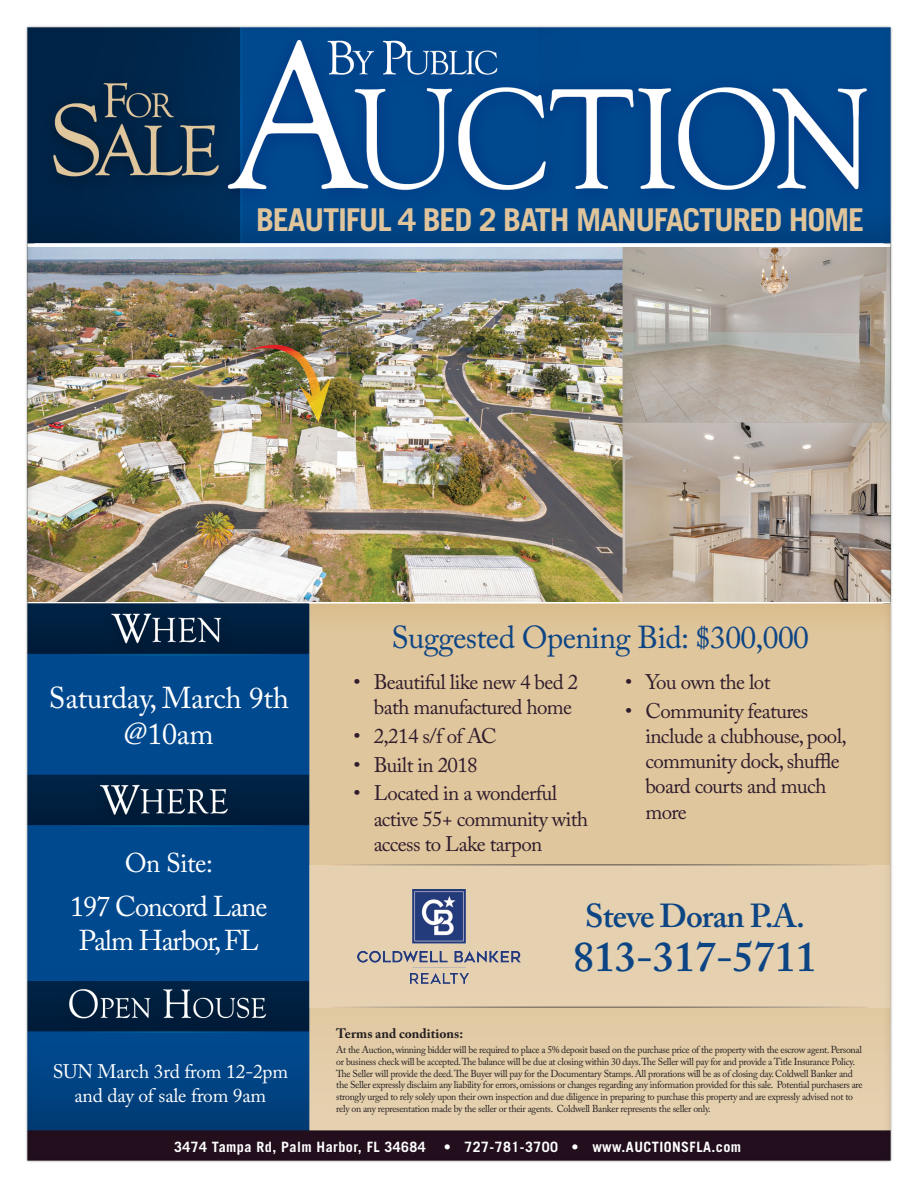
<style>
.page{position:relative;width:918px;height:1188px;background:#fff}
.page>*{position:absolute;margin:0;border:0;box-sizing:border-box;transform-origin:0 0}
.t1{font:600 42px "Adobe Caslon Pro";color:#0d4584}
.t2{font:600 33px "Adobe Caslon Pro";letter-spacing:-.03em;color:#0d4584}
.t3{font:700 31.5px "Trade Gothic LT Std";letter-spacing:-.04em;color:#dfc49c}
.t4{font:31.5px "Adobe Caslon Pro";letter-spacing:-.02em;color:#0d4584}
.t5{font:30px/36px "Adobe Caslon Pro";letter-spacing:-.01em;color:#fff;text-align:center}
.t6{font:28.5px/34.2px "Adobe Caslon Pro";letter-spacing:-.04em;color:#fff;text-align:center}
.t7{font:27px "Adobe Caslon Pro";letter-spacing:-.02em;color:#fff}
.t8{font:21px/25.2px "Adobe Caslon Pro";letter-spacing:-.03em;color:#301c2c}
.t9{font:19.5px/23.4px "Adobe Caslon Pro";letter-spacing:-.01em;color:#fff;text-align:center}
.t10{font:700 14.25px "Trade Gothic LT Std";letter-spacing:.03em;color:#fff}
.t11{font:700 13.5px "Adobe Caslon Pro";color:#231f20}
.t12{font:10.05px/11.7px "Adobe Caslon Pro";letter-spacing:-.03em;color:#231f20}
</style>
<div class="page">
<img style="left:26px;top:26px;width:866px;height:1136px">
<div style="left:310px;top:865px;width:580px;height:143px;background:#e5d1b0"></div>
<hr style="left:330px;top:1007px;width:539px;height:1px;background:#fff">
<hr style="left:330px;top:864px;width:539px;height:1px;background:#fff">
<img style="left:358px;top:890px;width:162px;height:93px">
<p class="t3" style="left:256px;top:200px;width:610px">BEAUTIFUL 4 BED 2 BATH MANUFACTURED HOME</p>
<p class="t5" style="left:49px;top:680px;width:242px">Saturday, March 9th @10am</p>
<p class="t7" style="left:125px;top:847px;width:90px">On Site:</p>
<p class="t6" style="left:70px;top:889px;width:199px">197 Concord Lane<br>Palm Harbor, FL</p>
<p class="t9" style="left:53px;top:1060px;width:237px">SUN March 3rd from 12-2pm and day of sale from 9am</p>
<p class="t4" style="left:392px;top:618px;width:419px">Suggested Opening Bid: $300,000</p>
<p class="t8" style="left:353px;top:669px;width:226px;text-align:right">• Beautiful like new 4 bed 2 bath manufactured home</p>
<p class="t8" style="left:353px;top:723px;width:145px">• 2,214 s/f of AC</p>
<p class="t8" style="left:353px;top:752px;width:126px">• Built in 2018</p>
<p class="t8" style="left:374px;top:781px;width:216px;text-indent:-20px">• Located in a wonderful active 55+ community with access to Lake tarpon</p>
<p class="t8" style="left:625px;top:669px;width:147px">• You own the lot</p>
<p class="t8" style="left:645px;top:698px;width:203px;text-indent:-20px">• Community features include a clubhouse, pool, community dock, shuffle board courts and much more</p>
<p class="t2" style="left:585px;top:897px;width:221px">Steve Doran P.A.</p>
<p class="t1" style="left:573px;top:932px;width:245px">813-317-5711</p>
<p class="t11" style="left:336px;top:1026px;width:128px">Terms and conditions:</p>
<p class="t12" style="left:336px;top:1044px;width:528px">At the Auction, winning bidder will be required to place a 5% deposit based on the purchase price of the property with the escrow agent. Personal or business check will be accepted. The balance will be due at closing within 30 days. The Seller will pay for and provide a Title Insurance Policy.<br>The Seller will provide the deed. The Buyer will pay for the Documentary Stamps. All prorations will be as of closing day. Coldwell Banker and the Seller expressly disclaim any liability for errors, omissions or changes regarding any information provided for this sale. Potential purchasers are strongly urged to rely solely upon their own inspection and due diligence in preparing to purchase this property and are expressly advised not to rely on any representation made by the seller or their agents. Coldwell Banker represents the seller only.</p>
<p class="t10" style="left:174px;top:1138px;width:253px">3474 Tampa Rd, Palm Harbor, FL 34684</p>
<p class="t10" style="left:444px;top:1138px;width:299px">• 727-781-3700 • www.AUCTIONSFLA.com</p>
</div>
